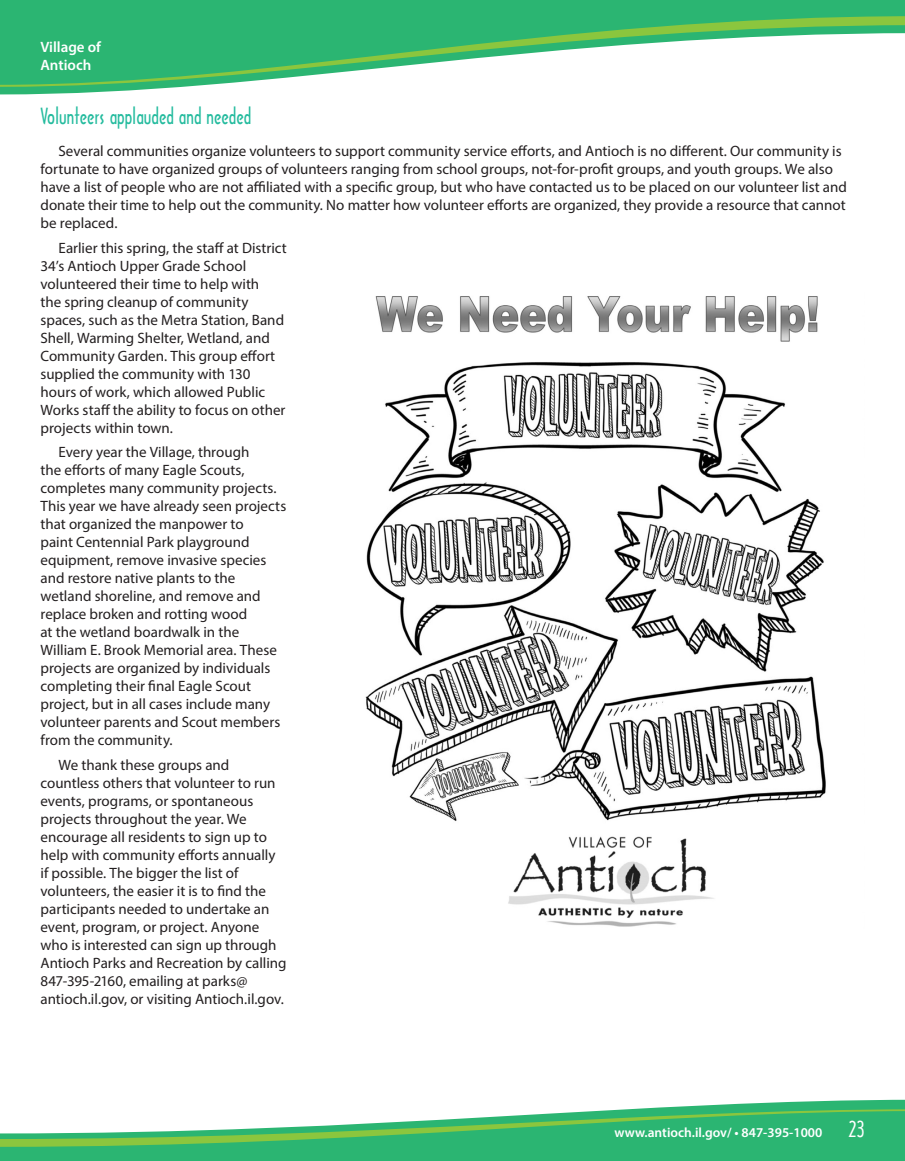
<style>
.page{position:relative;width:905px;height:1161px;background:#fff}
.page>*{position:absolute;margin:0;border:0;box-sizing:border-box;transform-origin:0 0}
.Village_of_Antioch_S{font:21px "Architecture";color:#24bb9e}
.Middle_Paragraphs{font:15px/18px "Myriad Pro";color:#231f20}
.t1{font:600 15px/18px "Myriad Pro";color:#fff}
.t2{font:600 13.5px "Myriad Pro";color:#fff}
.s1{font-family:"Architecture";font-weight:400;font-size:21px}
</style>
<div class="page">
<svg style="left:0;top:0;width:904px;height:94px;fill:#2bb572"></svg>
<svg style="left:0;top:16px;width:904px;height:71px;fill:#2bb572"></svg>
<svg style="left:0;top:1100px;width:904px;height:61px;fill:#2bb572"></svg>
<svg style="left:0;top:1109px;width:904px;height:38px"></svg>
<img style="left:365px;top:296px;width:461px;height:631px">
<p class="t1" style="left:40px;top:37px;width:62px">Village of<br>Antioch</p>
<p class="Village_of_Antioch_S" style="left:40px;top:103px;width:212px">Volunteers applauded and needed</p>
<p class="Middle_Paragraphs" style="left:40px;top:141px;width:808px;text-indent:18px">Several communities organize volunteers to support community service efforts, and Antioch is no different. Our community is fortunate to have organized groups of volunteers ranging from school groups, not-for-profit groups, and youth groups. We also have a list of people who are not affiliated with a specific group, but who have contacted us to be placed on our volunteer list and donate their time to help out the community. No matter how volunteer efforts are organized, they provide a resource that cannot be replaced.</p>
<p class="Middle_Paragraphs" style="left:40px;top:238px;width:248px;text-indent:18px">Earlier this spring, the staff at District 34’s Antioch Upper Grade School volunteered their time to help with<br>the spring cleanup of community spaces, such as the Metra Station, Band Shell, Warming Shelter, Wetland, and Community Garden. This group effort supplied the community with 130 hours of work, which allowed Public Works staff the ability to focus on other projects within town.</p>
<p class="Middle_Paragraphs" style="left:40px;top:443px;width:247px;text-indent:18px">Every year the Village, through<br>the efforts of many Eagle Scouts, completes many community projects.<br>This year we have already seen projects that organized the manpower to<br>paint Centennial Park playground equipment, remove invasive species and restore native plants to the wetland shoreline, and remove and replace broken and rotting wood<br>at the wetland boardwalk in the William E. Brook Memorial area. These projects are organized by individuals completing their final Eagle Scout project, but in all cases include many volunteer parents and Scout members from the community.</p>
<p class="Middle_Paragraphs" style="left:40px;top:756px;width:248px;text-indent:18px">We thank these groups and countless others that volunteer to run events, programs, or spontaneous projects throughout the year. We encourage all residents to sign up to help with community efforts annually if possible. The bigger the list of volunteers, the easier it is to find the participants needed to undertake an event, program, or project. Anyone who is interested can sign up through Antioch Parks and Recreation by calling 847-395-2160, emailing at parks@ antioch.il.gov, or visiting Antioch.il.gov.</p>
<p class="t2" style="left:614px;top:1124px;width:251px">www.antioch.il.gov/ • 847-395-1000 <span class="s1">23</span></p>
</div>
